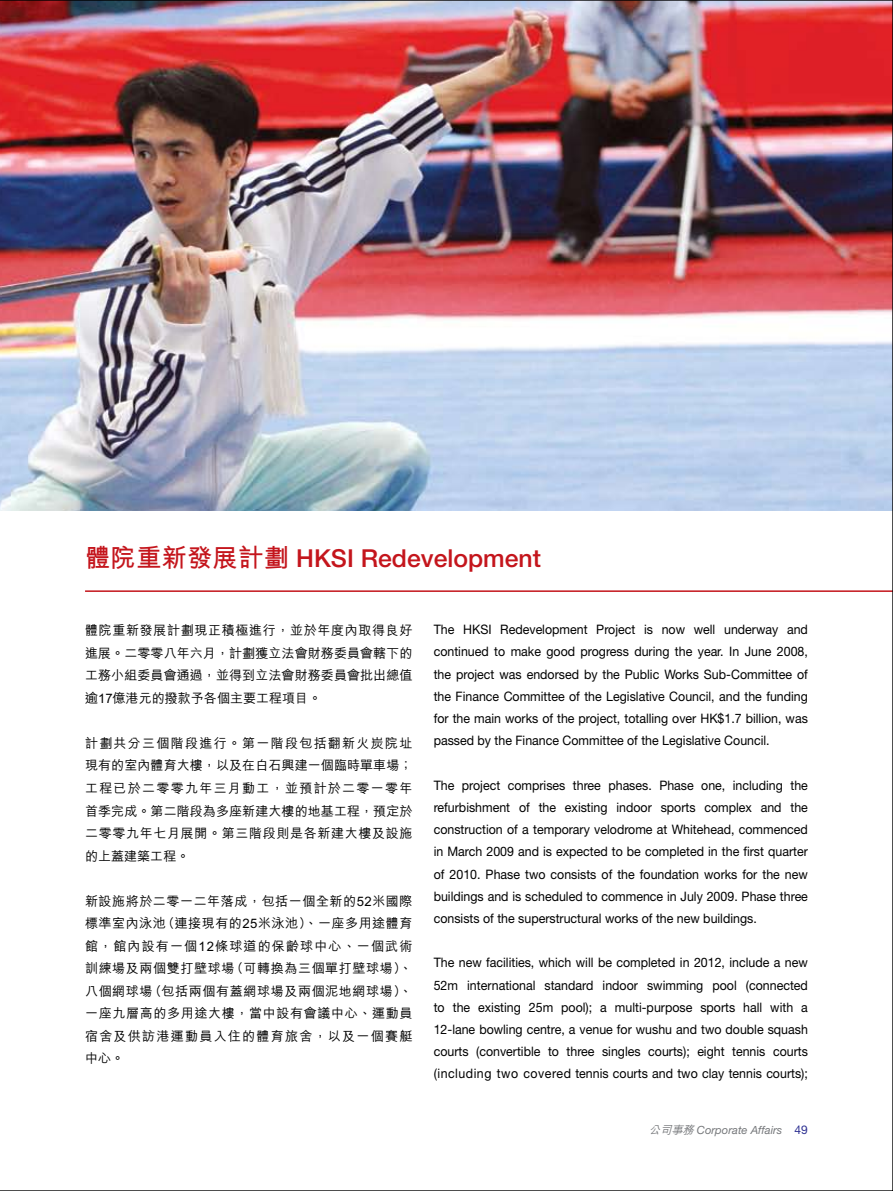
<style>
.page{position:relative;width:893px;height:1191px;background:#fff}
.page>*{position:absolute;margin:0;border:0;box-sizing:border-box;transform-origin:0 0}
.t1{font:500 24.75px "Helvetica Neue";color:#c4151c}
.t2{font:13.05px/22.2px "Helvetica Neue";color:#000;text-align:justify;scale:.95 1}
.t3{font:500 13.05px/22.5px "M Hei";letter-spacing:.025em;color:#000;text-align:justify}
.t4{font:italic 11.25px "Helvetica Neue";color:#76787b}
.s1{font-family:"M Hei";font-weight:700;font-size:25.5px}
.s2{font-family:"M Hei";font-weight:500}
.s3{font-style:normal;font-size:12px;color:#2e3192}
</style>
<div class="page">
<img style="left:0;top:0;width:893px;height:1191px">
<p class="t1" style="left:85px;top:544px;width:457px"><span class="s1">體院重新發展計劃</span> HKSI Redevelopment</p>
<p class="t3" style="left:85px;top:619px;width:329px">體院重新發展計劃現正積極進行，並於年度內取得良好進展。二零零八年六月，計劃獲立法會財務委員會轄下的工務小組委員會通過，並得到立法會財務委員會批出總值逾17億港元的撥款予各個主要工程項目。</p>
<p class="t3" style="left:85px;top:732px;width:329px">計劃共分三個階段進行。第一階段包括翻新火炭院址現有的室內體育大樓，以及在白石興建一個臨時單車場；工程已於二零零九年三月動工，並預計於二零一零年首季完成。第二階段為多座新建大樓的地基工程，預定於二零零九年七月展開。第三階段則是各新建大樓及設施的上蓋建築工程。</p>
<p class="t3" style="left:85px;top:889px;width:329px">新設施將於二零一二年落成，包括一個全新的52米國際標準室內泳池（連接現有的25米泳池）、一座多用途體育館，館內設有一個12條球道的保齡球中心、一個武術訓練場及兩個雙打壁球場（可轉換為三個單打壁球場）、八個網球場（包括兩個有蓋網球場及兩個泥地網球場）、一座九層高的多用途大樓，當中設有會議中心、運動員宿舍及供訪港運動員入住的體育旅舍，以及一個賽艇中心。</p>
<p class="t2" style="left:434px;top:618px;width:395px">The HKSI Redevelopment Project is now well underway and continued to make good progress during the year. In June 2008, the project was endorsed by the Public Works Sub-Committee of the Finance Committee of the Legislative Council, and the funding for the main works of the project, totalling over HK$1.7 billion, was passed by the Finance Committee of the Legislative Council.</p>
<p class="t2" style="left:434px;top:773px;width:395px">The project comprises three phases. Phase one, including the refurbishment of the existing indoor sports complex and the construction of a temporary velodrome at Whitehead, commenced in March 2009 and is expected to be completed in the first quarter of 2010. Phase two consists of the foundation works for the new buildings and is scheduled to commence in July 2009. Phase three consists of the superstructural works of the new buildings.</p>
<p class="t2" style="left:434px;top:951px;width:395px">The new facilities, which will be completed in 2012, include a new 52m international standard indoor swimming pool (connected to the existing 25m pool); a multi-purpose sports hall with a 12-lane bowling centre, a venue for wushu and two double squash courts (convertible to three singles courts); eight tennis courts (including two covered tennis courts and two clay tennis courts);</p>
<p class="t4" style="left:649px;top:1122px;width:161px"><span class="s2">公司事務</span> Corporate Affairs <span class="s3">49</span></p>
</div>
